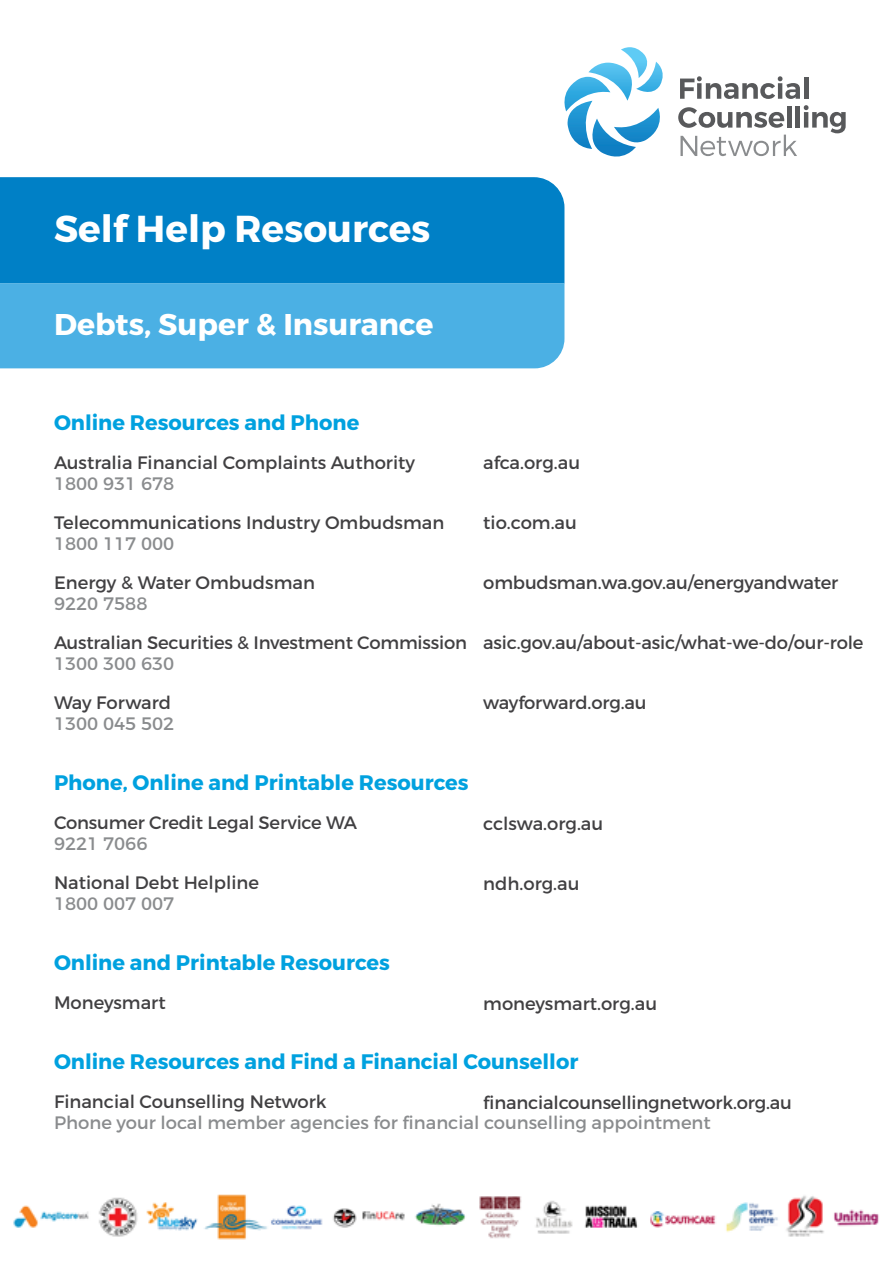
<style>
.page{position:relative;width:893px;height:1263px;background:#fff}
.page>*{position:absolute;margin:0;border:0;box-sizing:border-box;transform-origin:0 0}
.t1{font:700 37.5px "Montserrat";color:#fff}
.t2{font:700 30px "Montserrat";color:#fff}
.t3{font:700 21px "Montserrat";color:#00a1df}
.t4{font:18px "Montserrat";letter-spacing:-.01em;color:#414042}
.t5{font:18px "Montserrat";color:#8a8c8e}
</style>
<div class="page">
<img style="left:13px;top:1194px;width:866px;height:46px">
<div style="left:0;top:177px;width:565px;height:107px;background:#0080c6"></div>
<div style="left:0;top:283px;width:564px;height:85px;background:#4bb0e4"></div>
<svg style="left:564px;top:47px;width:99px;height:110px"></svg>
<svg style="left:680px;top:76px;width:120px;height:23px"></svg>
<hr style="left:804px;top:77px;width:4px;height:22px;background:#58595b">
<svg style="left:678px;top:107px;width:107px;height:21px"></svg>
<hr style="left:787px;top:106px;width:4px;height:22px;background:#58595b">
<div style="left:795px;top:106px;width:5px;height:22px;background:#58595b"></div>
<svg style="left:804px;top:105px;width:42px;height:28px"></svg>
<svg style="left:680px;top:135px;width:117px;height:21px"></svg>
<h1 class="t1" style="left:54px;top:206px;width:378px">Self Help Resources</h1>
<h2 class="t2" style="left:54px;top:306px;width:381px">Debts, Super &amp; Insurance</h2>
<p class="t3" style="left:54px;top:410px;width:307px">Online Resources and Phone</p>
<p class="t4" style="left:54px;top:452px;width:363px">Australia Financial Complaints Authority</p>
<p class="t5" style="left:54px;top:473px;width:122px">1800 931 678</p>
<p class="t4" style="left:54px;top:512px;width:392px">Telecommunications Industry Ombudsman</p>
<p class="t5" style="left:54px;top:533px;width:122px">1800 117 000</p>
<p class="t4" style="left:54px;top:572px;width:262px">Energy &amp; Water Ombudsman</p>
<p class="t5" style="left:54px;top:593px;width:95px">9220 7588</p>
<p class="t4" style="left:54px;top:632px;width:415px">Australian Securities &amp; Investment Commission</p>
<p class="t5" style="left:54px;top:653px;width:122px">1300 300 630</p>
<p class="t4" style="left:54px;top:692px;width:119px">Way Forward</p>
<p class="t5" style="left:54px;top:713px;width:122px">1300 045 502</p>
<p class="t4" style="left:483px;top:452px;width:98px">afca.org.au</p>
<p class="t4" style="left:483px;top:512px;width:95px">tio.com.au</p>
<p class="t4" style="left:483px;top:572px;width:356px">ombudsman.wa.gov.au/energyandwater</p>
<p class="t4" style="left:483px;top:632px;width:382px">asic.gov.au/about-asic/what-we-do/our-role</p>
<p class="t4" style="left:483px;top:692px;width:165px">wayforward.org.au</p>
<p class="t3" style="left:54px;top:770px;width:416px">Phone, Online and Printable Resources</p>
<p class="t4" style="left:54px;top:812px;width:304px">Consumer Credit Legal Service WA</p>
<p class="t5" style="left:54px;top:833px;width:95px">9221 7066</p>
<p class="t4" style="left:54px;top:872px;width:206px">National Debt Helpline</p>
<p class="t5" style="left:54px;top:893px;width:122px">1800 007 007</p>
<p class="t4" style="left:483px;top:812px;width:121px">cclswa.org.au</p>
<p class="t4" style="left:483px;top:872px;width:98px">ndh.org.au</p>
<p class="t3" style="left:54px;top:950px;width:338px">Online and Printable Resources</p>
<p class="t4" style="left:54px;top:992px;width:113px">Moneysmart</p>
<p class="t3" style="left:54px;top:1049px;width:526px">Online Resources and Find a Financial Counsellor</p>
<p class="t4" style="left:54px;top:1091px;width:274px">Financial Counselling Network</p>
<p class="t5" style="left:54px;top:1112px;width:658px">Phone your local member agencies for financial counselling appointment</p>
<p class="t4" style="left:483px;top:992px;width:175px">moneysmart.org.au</p>
<p class="t4" style="left:483px;top:1091px;width:310px">financialcounsellingnetwork.org.au</p>
</div>
